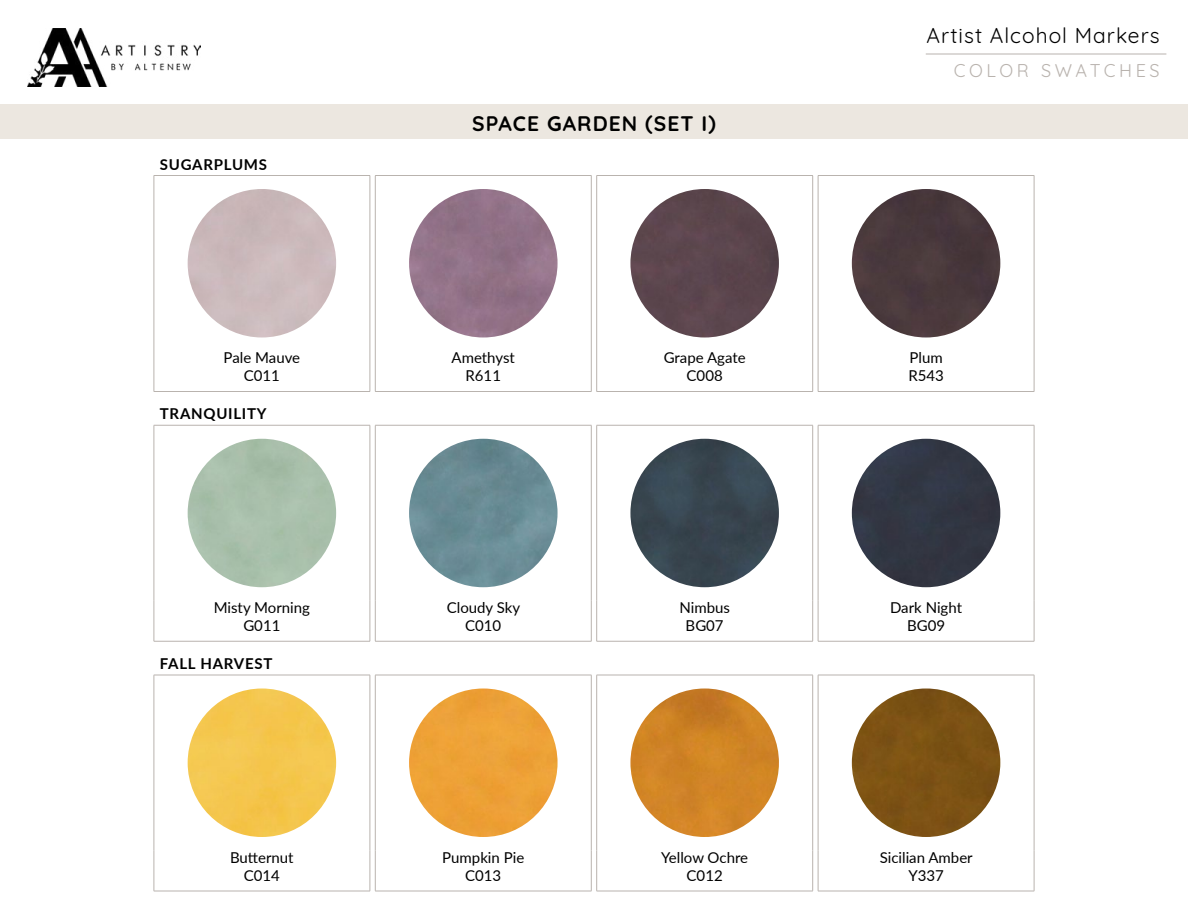
<style>
.page{position:relative;width:1188px;height:918px;background:#fff}
.page>*{position:absolute;margin:0;border:0;box-sizing:border-box;transform-origin:0 0}
.t1{font:21px "Quicksand";letter-spacing:.05em;color:#000}
.t2{font:700 21px "Quicksand";letter-spacing:.05em;color:#000}
.t3{font:18px "Quicksand";letter-spacing:.2em;color:#b9b3ae}
.t4{font:15px/18px "Lato";color:#000;text-align:center}
.t5{font:700 15px "Lato";letter-spacing:.05em;color:#000}
</style>
<div class="page">
<img style="left:27px;top:29px;width:174px;height:57px">
<hr style="left:926px;top:54px;width:240px;height:1px;background:#b9b3ae">
<hr style="left:154px;top:175px;width:216px;height:1px;background:#b9b3ae">
<hr style="left:154px;top:176px;width:1px;height:175px;background:#b9b3ae">
<hr style="left:370px;top:176px;width:1px;height:175px;background:#b9b3ae">
<hr style="left:154px;top:351px;width:1px;height:40px;background:#b9b3ae">
<hr style="left:370px;top:351px;width:1px;height:40px;background:#b9b3ae">
<hr style="left:154px;top:391px;width:216px;height:1px;background:#b9b3ae">
<hr style="left:154px;top:425px;width:216px;height:1px;background:#b9b3ae">
<hr style="left:154px;top:425px;width:1px;height:176px;background:#b9b3ae">
<hr style="left:370px;top:425px;width:1px;height:176px;background:#b9b3ae">
<hr style="left:154px;top:675px;width:216px;height:1px;background:#b9b3ae">
<hr style="left:154px;top:675px;width:1px;height:175px;background:#b9b3ae">
<hr style="left:370px;top:675px;width:1px;height:175px;background:#b9b3ae">
<hr style="left:375px;top:175px;width:216px;height:1px;background:#b9b3ae">
<hr style="left:375px;top:176px;width:1px;height:175px;background:#b9b3ae">
<hr style="left:591px;top:176px;width:1px;height:175px;background:#b9b3ae">
<hr style="left:375px;top:351px;width:1px;height:40px;background:#b9b3ae">
<hr style="left:591px;top:351px;width:1px;height:40px;background:#b9b3ae">
<hr style="left:375px;top:391px;width:216px;height:1px;background:#b9b3ae">
<hr style="left:375px;top:425px;width:216px;height:1px;background:#b9b3ae">
<hr style="left:375px;top:425px;width:1px;height:176px;background:#b9b3ae">
<hr style="left:591px;top:425px;width:1px;height:176px;background:#b9b3ae">
<hr style="left:375px;top:675px;width:216px;height:1px;background:#b9b3ae">
<hr style="left:375px;top:675px;width:1px;height:175px;background:#b9b3ae">
<hr style="left:591px;top:675px;width:1px;height:175px;background:#b9b3ae">
<hr style="left:597px;top:175px;width:216px;height:1px;background:#b9b3ae">
<hr style="left:596px;top:176px;width:1px;height:175px;background:#b9b3ae">
<hr style="left:812px;top:176px;width:1px;height:175px;background:#b9b3ae">
<hr style="left:596px;top:351px;width:1px;height:40px;background:#b9b3ae">
<hr style="left:812px;top:351px;width:1px;height:40px;background:#b9b3ae">
<hr style="left:597px;top:391px;width:216px;height:1px;background:#b9b3ae">
<hr style="left:597px;top:425px;width:216px;height:1px;background:#b9b3ae">
<hr style="left:596px;top:425px;width:1px;height:176px;background:#b9b3ae">
<hr style="left:812px;top:425px;width:1px;height:176px;background:#b9b3ae">
<hr style="left:597px;top:675px;width:216px;height:1px;background:#b9b3ae">
<hr style="left:596px;top:675px;width:1px;height:175px;background:#b9b3ae">
<hr style="left:812px;top:675px;width:1px;height:175px;background:#b9b3ae">
<hr style="left:818px;top:175px;width:216px;height:1px;background:#b9b3ae">
<hr style="left:818px;top:176px;width:1px;height:175px;background:#b9b3ae">
<hr style="left:1034px;top:176px;width:1px;height:175px;background:#b9b3ae">
<hr style="left:818px;top:351px;width:1px;height:40px;background:#b9b3ae">
<hr style="left:1034px;top:351px;width:1px;height:40px;background:#b9b3ae">
<hr style="left:818px;top:391px;width:216px;height:1px;background:#b9b3ae">
<hr style="left:818px;top:425px;width:216px;height:1px;background:#b9b3ae">
<hr style="left:818px;top:425px;width:1px;height:176px;background:#b9b3ae">
<hr style="left:1034px;top:425px;width:1px;height:176px;background:#b9b3ae">
<hr style="left:818px;top:675px;width:216px;height:1px;background:#b9b3ae">
<hr style="left:818px;top:675px;width:1px;height:175px;background:#b9b3ae">
<hr style="left:1034px;top:675px;width:1px;height:175px;background:#b9b3ae">
<hr style="left:154px;top:850px;width:1px;height:41px;background:#b9b3ae">
<hr style="left:370px;top:850px;width:1px;height:41px;background:#b9b3ae">
<hr style="left:154px;top:891px;width:216px;height:1px;background:#b9b3ae">
<hr style="left:375px;top:850px;width:1px;height:41px;background:#b9b3ae">
<hr style="left:591px;top:850px;width:1px;height:41px;background:#b9b3ae">
<hr style="left:375px;top:891px;width:216px;height:1px;background:#b9b3ae">
<hr style="left:596px;top:850px;width:1px;height:41px;background:#b9b3ae">
<hr style="left:812px;top:850px;width:1px;height:41px;background:#b9b3ae">
<hr style="left:597px;top:891px;width:216px;height:1px;background:#b9b3ae">
<hr style="left:818px;top:850px;width:1px;height:41px;background:#b9b3ae">
<hr style="left:1034px;top:850px;width:1px;height:41px;background:#b9b3ae">
<hr style="left:818px;top:891px;width:216px;height:1px;background:#b9b3ae">
<hr style="left:154px;top:601px;width:1px;height:40px;background:#b9b3ae">
<hr style="left:370px;top:601px;width:1px;height:40px;background:#b9b3ae">
<hr style="left:154px;top:641px;width:216px;height:1px;background:#b9b3ae">
<hr style="left:375px;top:601px;width:1px;height:40px;background:#b9b3ae">
<hr style="left:591px;top:601px;width:1px;height:40px;background:#b9b3ae">
<hr style="left:375px;top:641px;width:216px;height:1px;background:#b9b3ae">
<hr style="left:596px;top:601px;width:1px;height:40px;background:#b9b3ae">
<hr style="left:812px;top:601px;width:1px;height:40px;background:#b9b3ae">
<hr style="left:597px;top:641px;width:216px;height:1px;background:#b9b3ae">
<hr style="left:818px;top:601px;width:1px;height:40px;background:#b9b3ae">
<hr style="left:1034px;top:601px;width:1px;height:40px;background:#b9b3ae">
<hr style="left:818px;top:641px;width:216px;height:1px;background:#b9b3ae">
<div style="left:188px;top:189px;width:148px;height:149px;background:#ccbabc;border-radius:74px"></div>
<img style="left:409px;top:189px;width:149px;height:149px;border-radius:74px">
<div style="left:630px;top:189px;width:149px;height:149px;background:#5b464d;border-radius:74px"></div>
<div style="left:852px;top:189px;width:148px;height:149px;background:#49393c;border-radius:74px"></div>
<img style="left:409px;top:439px;width:149px;height:148px;border-radius:74px">
<img style="left:630px;top:439px;width:149px;height:148px;border-radius:74px">
<div style="left:852px;top:439px;width:148px;height:148px;background:#323642;border-radius:74px"></div>
<img style="left:188px;top:688px;width:148px;height:149px;border-radius:74px">
<div style="left:409px;top:688px;width:149px;height:149px;background:#eea137;border-radius:74px"></div>
<img style="left:630px;top:688px;width:149px;height:149px;border-radius:74px">
<div style="left:852px;top:688px;width:148px;height:149px;background:#7c5214;border-radius:74px"></div>
<div style="left:0;top:104px;width:1188px;height:34px;background:#ece7e0"></div>
<p class="t5" style="left:160px;top:153px;width:109px">SUGARPLUMS</p>
<h1 class="t2" style="left:472px;top:107px;width:245px">SPACE GARDEN (SET I)</h1>
<h1 class="t1" style="left:927px;top:19px;width:234px">Artist Alcohol Markers</h1>
<p class="t3" style="left:954px;top:56px;width:207px">COLOR SWATCHES</p>
<p class="t4" style="left:224px;top:348px;width:78px">Pale Mauve<br>C011</p>
<p class="t4" style="left:452px;top:348px;width:65px">Amethyst<br>R611</p>
<p class="t4" style="left:664px;top:348px;width:83px">Grape Agate<br>C008</p>
<p class="t4" style="left:908px;top:348px;width:37px;text-align:left">Plum<br>R543</p>
<p class="t5" style="left:160px;top:403px;width:108px">TRANQUILITY</p>
<p class="t4" style="left:214px;top:598px;width:98px">Misty Morning<br>G011</p>
<p class="t4" style="left:447px;top:598px;width:75px">Cloudy Sky<br>C010</p>
<p class="t4" style="left:679px;top:598px;width:52px">Nimbus<br>BG07</p>
<p class="t4" style="left:890px;top:598px;width:73px">Dark Night<br>BG09</p>
<p class="t5" style="left:160px;top:652px;width:114px">FALL HARVEST</p>
<p class="t4" style="left:230px;top:847px;width:65px">Butternut<br>C014</p>
<p class="t4" style="left:442px;top:847px;width:83px">Pumpkin Pie<br>C013</p>
<p class="t4" style="left:661px;top:847px;width:88px">Yellow Ochre<br>C012</p>
<p class="t4" style="left:880px;top:847px;width:94px">Sicilian Amber<br>Y337</p>
</div>
